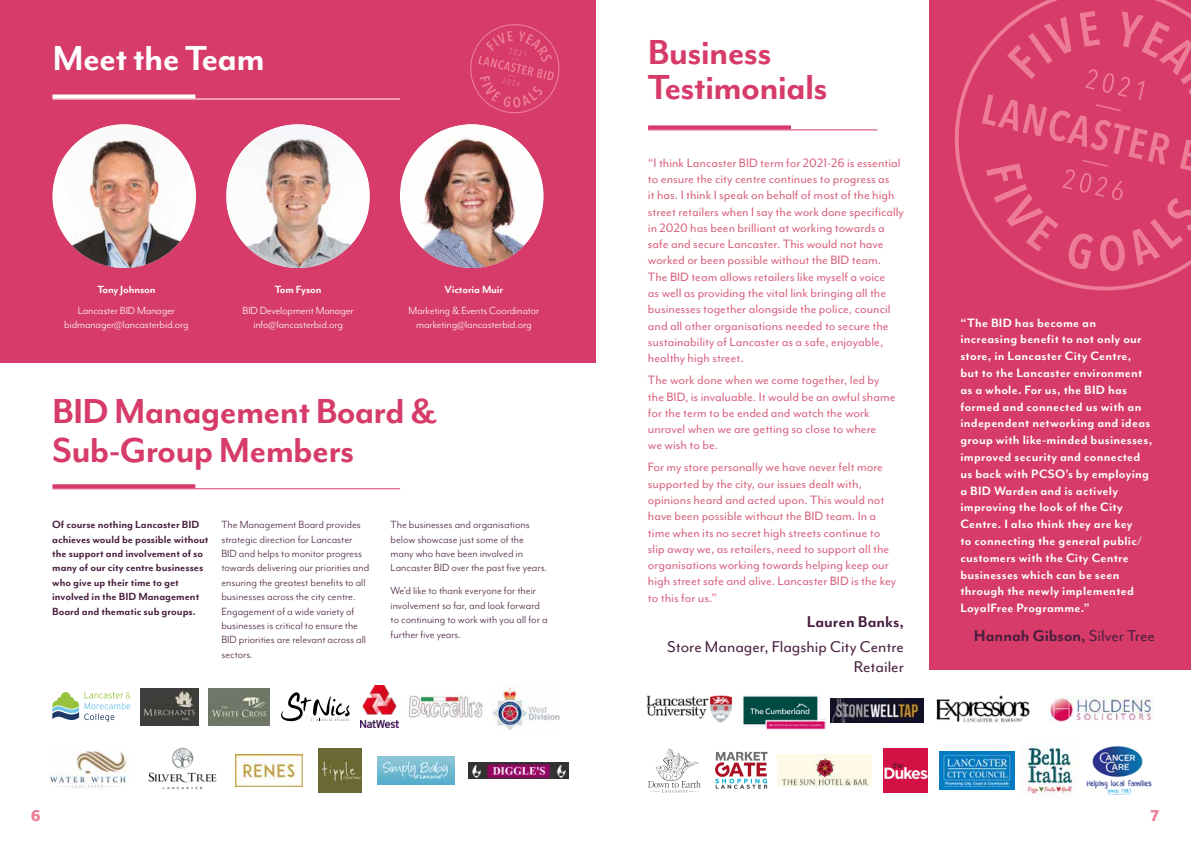
<style>
.page{position:relative;width:1191px;height:842px;background:#fff}
.page>*{position:absolute;margin:0;border:0;box-sizing:border-box;transform-origin:0 0}
.t1{font:700 40px/39.2px "Mr Eaves Mod OT";letter-spacing:-.02em;color:#d63b69}
.t2{font:700 40px "Mr Eaves Mod OT";letter-spacing:-.02em;color:#fff}
.t3{font:18px/20.6px "Mr Eaves Mod OT";color:#481e3e;text-align:right}
.t4{font:700 18px "Mr Eaves Mod OT";color:#481e3e}
.t5{font:800 18px "Mr Eaves Mod OT";color:#ef7c96}
.t6{font:14px/16.3px "Mr Eaves Mod OT";color:#d8617e}
.t7{font:700 14px/16.8px "Mr Eaves Mod OT";letter-spacing:.02em;color:#fff}
.t8{font:12px/14.4px "Mr Eaves Mod OT";color:#481e3e}
.t9{font:700 12px/14.4px "Mr Eaves Mod OT";color:#481e3e}
.t10{font:12px/14.4px "Mr Eaves Mod OT";letter-spacing:-.01em;color:#fff;text-align:center}
.t11{font:700 12px "Mr Eaves Mod OT";letter-spacing:-.01em;color:#fff}
.s1{font-weight:400}
</style>
<div class="page">
<div style="left:0;top:0;width:595px;height:363px;background:#d63b69"></div>
<div style="left:929px;top:0;width:262px;height:669px;background:#d63b69"></div>
<img style="left:57px;top:124px;width:133px;height:144px">
<img style="left:227px;top:124px;width:141px;height:144px">
<img style="left:401px;top:124px;width:138px;height:144px">
<hr style="left:52px;top:98px;width:348px;height:1px;background:#fff">
<svg style="left:52px;top:94px;width:143px;height:4px"></svg>
<img style="left:743px;top:695px;width:82px;height:34px">
<img style="left:141px;top:688px;width:57px;height:37px">
<img style="left:492px;top:686px;width:67px;height:43px">
<img style="left:830px;top:698px;width:94px;height:24px">
<img style="left:209px;top:688px;width:60px;height:37px">
<img style="left:318px;top:748px;width:44px;height:44px">
<img style="left:936px;top:695px;width:94px;height:28px">
<img style="left:50px;top:750px;width:79px;height:39px">
<img style="left:148px;top:748px;width:69px;height:42px">
<img style="left:377px;top:756px;width:77px;height:28px">
<img style="left:236px;top:754px;width:66px;height:32px">
<svg style="left:281px;top:692px;width:69px;height:29px"></svg>
<svg style="left:52px;top:692px;width:79px;height:30px"></svg>
<hr style="left:52px;top:488px;width:348px;height:1px;background:#d63b69">
<svg style="left:52px;top:484px;width:143px;height:4px"></svg>
<hr style="left:648px;top:129px;width:229px;height:1px;background:#d63b69">
<svg style="left:648px;top:125px;width:143px;height:4px"></svg>
<svg style="left:648px;top:748px;width:52px;height:44px"></svg>
<svg style="left:715px;top:752px;width:52px;height:37px"></svg>
<img style="left:778px;top:754px;width:94px;height:32px">
<img style="left:883px;top:748px;width:44px;height:44px">
<img style="left:939px;top:751px;width:75px;height:38px">
<img style="left:361px;top:686px;width:38px;height:42px">
<img style="left:1048px;top:696px;width:105px;height:26px">
<img style="left:1086px;top:746px;width:66px;height:49px">
<img style="left:1021px;top:742px;width:56px;height:54px">
<img style="left:647px;top:696px;width:85px;height:27px">
<img style="left:407px;top:695px;width:76px;height:23px">
<img style="left:468px;top:762px;width:100px;height:16px">
<svg style="left:470px;top:24px;width:90px;height:90px"></svg>
<svg style="left:955px;top:0;width:231px;height:291px"></svg>
<svg style="left:982px;top:11px;width:209px;height:260px"></svg>
<h1 class="t2" style="left:52px;top:36px;width:214px">Meet the Team</h1>
<p class="t11" style="left:97px;top:283px;width:60px">Tony Johnson</p>
<p class="t10" style="left:64px;top:303px;width:126px">Lancaster BID Manager bidmanager@lancasterbid.org</p>
<p class="t11" style="left:275px;top:283px;width:48px">Tom Fyson</p>
<p class="t10" style="left:243px;top:303px;width:113px">BID Development Manager info@lancasterbid.org</p>
<p class="t11" style="left:444px;top:283px;width:60px">Victoria Muir</p>
<p class="t10" style="left:408px;top:303px;width:133px">Marketing &amp; Events Coordinator marketing@lancasterbid.org</p>
<h1 class="t1" style="left:52px;top:392px;width:386px">BID Management Board &amp;<br>Sub-Group Members</h1>
<p class="t9" style="left:52px;top:518px;width:158px">Of course nothing Lancaster BID achieves would be possible without the support and involvement of so many of our city centre businesses who give up their time to get involved in the BID Management<br>Board and thematic sub groups.</p>
<p class="t8" style="left:221px;top:518px;width:149px">The Management Board provides strategic direction for Lancaster<br>BID and helps to monitor progress towards delivering our priorities and ensuring the greatest benefits to all businesses across the city centre.<br>Engagement of a wide variety of businesses is critical to ensure the<br>BID priorities are relevant across all sectors.</p>
<p class="t8" style="left:390px;top:518px;width:158px">The businesses and organisations below showcase just some of the many who have been involved in Lancaster BID over the past five years.</p>
<p class="t8" style="left:390px;top:584px;width:158px">We’d like to thank everyone for their involvement so far, and look forward to continuing to work with you all for a further five years.</p>
<h1 class="t1" style="left:648px;top:35px;width:181px;line-height:35.2px">Business<br>Testimonials</h1>
<p class="t6" style="left:648px;top:155px;width:257px">“I think Lancaster BID term for 2021-26 is essential to ensure the city centre continues to progress as<br>it has. I think I speak on behalf of most of the high street retailers when I say the work done specifically in 2020 has been brilliant at working towards a safe and secure Lancaster. This would not have worked or been possible without the BID team.<br>The BID team allows retailers like myself a voice<br>as well as providing the vital link bringing all the businesses together alongside the police, council and all other organisations needed to secure the sustainability of Lancaster as a safe, enjoyable, healthy high street.</p>
<p class="t6" style="left:648px;top:372px;width:249px">The work done when we come together, led by the BID, is invaluable. It would be an awful shame for the term to be ended and watch the work unravel when we are getting so close to where<br>we wish to be.</p>
<p class="t6" style="left:648px;top:459px;width:250px">For my store personally we have never felt more supported by the city, our issues dealt with, opinions heard and acted upon. This would not have been possible without the BID team. In a time when its no secret high streets continue to slip away we, as retailers, need to support all the organisations working towards helping keep our high street safe and alive. Lancaster BID is the key to this for us.”</p>
<p class="t4" style="left:807px;top:612px;width:99px">Lauren Banks,</p>
<p class="t3" style="left:667px;top:636px;width:238px">Store Manager, Flagship City Centre<br>Retailer</p>
<p class="t7" style="left:960px;top:314px;width:193px">“The BID has become an increasing benefit to not only our store, in Lancaster City Centre, but to the Lancaster environment as a whole. For us, the BID has formed and connected us with an independent networking and ideas group with like-minded businesses, improved security and connected us back with PCSO’s by employing a BID Warden and is actively improving the look of the City<br>Centre. I also think they are key<br>to connecting the general public/ customers with the City Centre businesses which can be seen through the newly implemented<br>LoyalFree Programme.”</p>
<p class="t4" style="left:974px;top:626px;width:182px">Hannah Gibson, <span class="s1">Silver Tree</span></p>
<p class="t5" style="left:31px;top:806px;width:12px">6</p>
<p class="t5" style="left:1150px;top:806px;width:10px">7</p>
</div>
